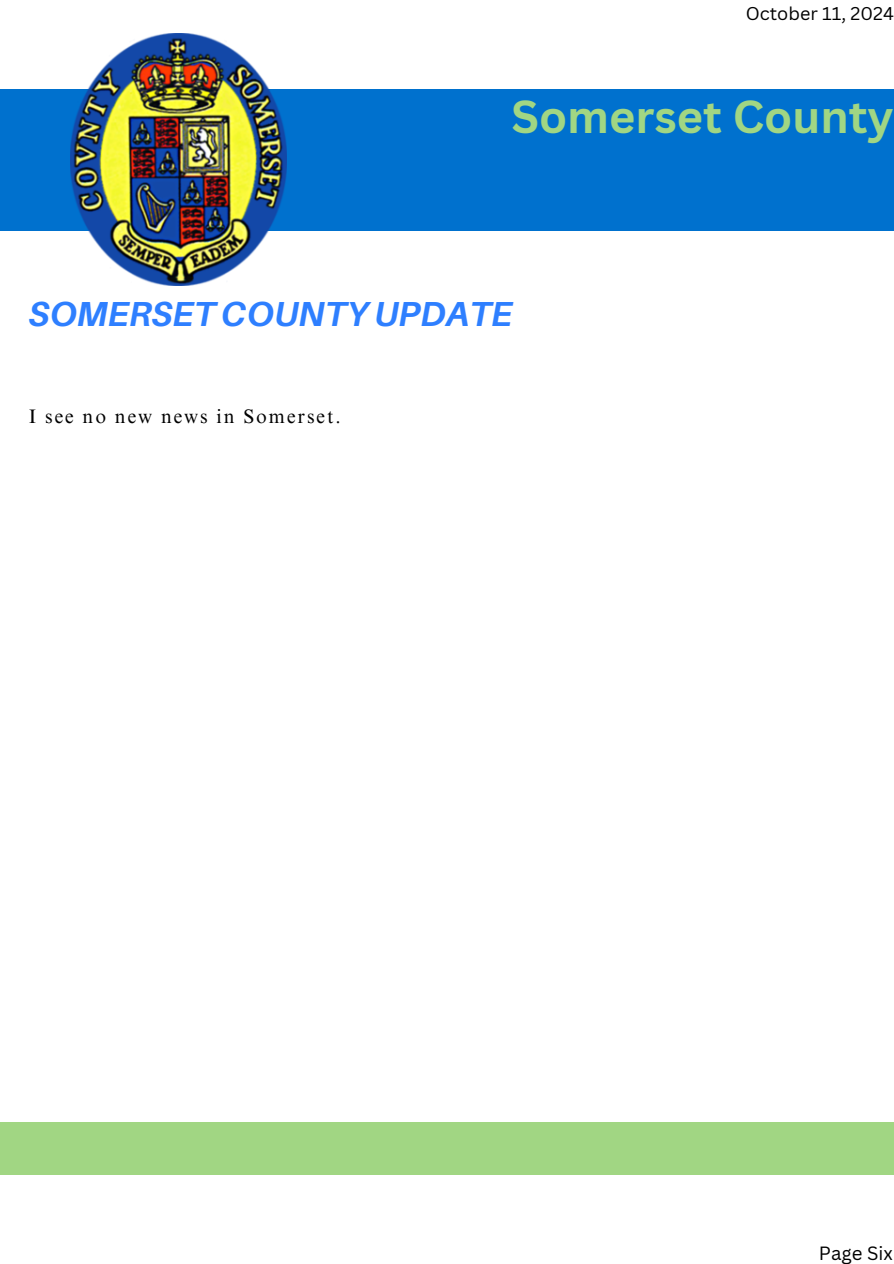
<style>
.page{position:relative;width:894px;height:1264px;background:#fff}
.page>*{position:absolute;margin:0;border:0;box-sizing:border-box;transform-origin:0 0}
.t1{font:700 45px "Canva Sans";color:#a1d683}
.t2{font:italic 700 34.8px "Aileron";color:#2e7fff}
.t3{font:19.5px "Times NRMT Pro";letter-spacing:.1em;color:#000}
.t4{font:18.75px "Canva Sans";color:#000}
.t5{font:18px "Canva Sans";color:#000}
</style>
<div class="page">
<div style="left:0;top:1121px;width:893px;height:53px;background:#a1d683"></div>
<div style="left:0;top:89px;width:893px;height:141px;background:#0071ce"></div>
<img style="left:71px;top:34px;width:216px;height:252px">
<h2 class="t5" style="left:745px;top:1px;width:149px">October 11, 2024</h2>
<p class="t1" style="left:511px;top:85px;width:383px">Somerset County</p>
<p class="t2" style="left:29px;top:292px;width:485px">SOMERSET COUNTY UPDATE</p>
<p class="t3" style="left:29px;top:408px;width:313px">I see no new news in Somerset.</p>
<h1 class="t4" style="left:818px;top:1239px;width:75px">Page Six</h1>
</div>
